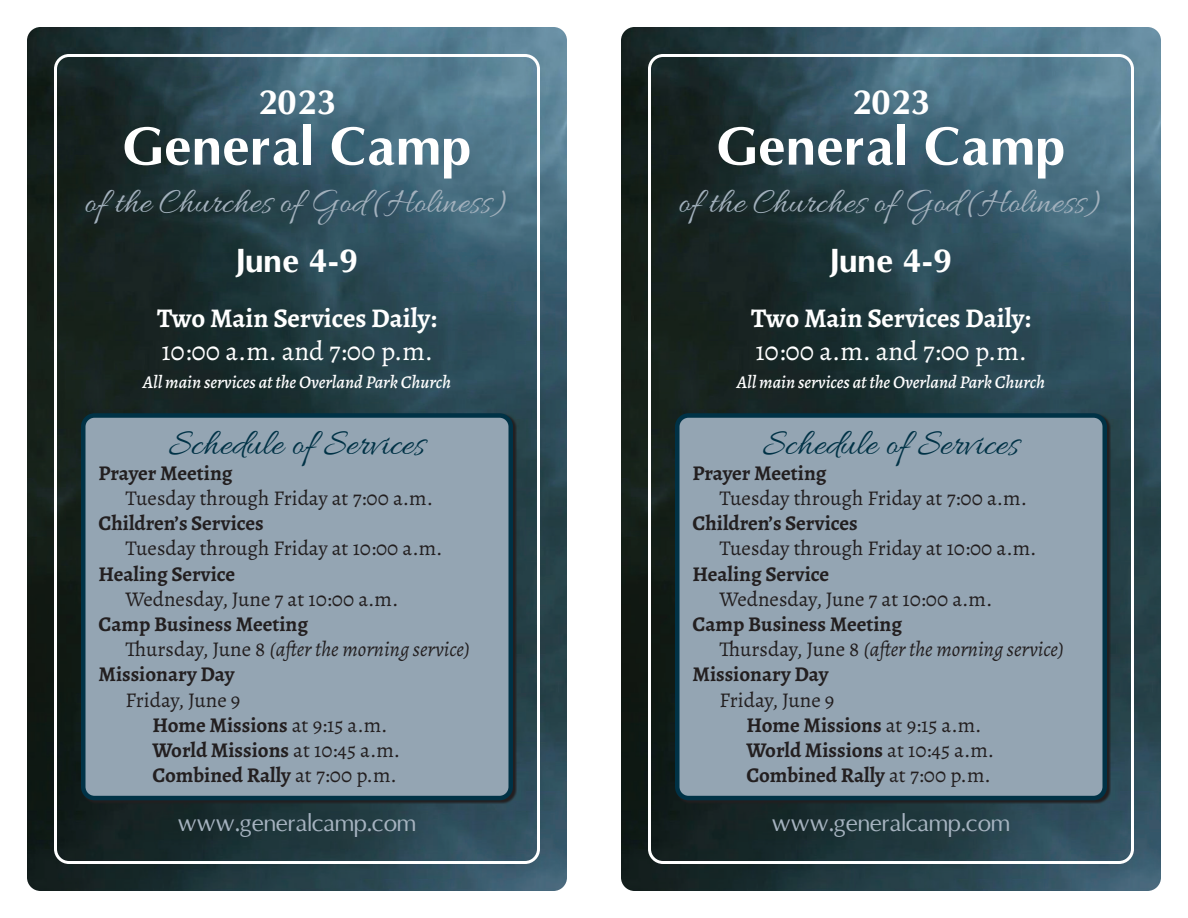
<style>
.page{position:relative;width:1188px;height:918px;background:#fff}
.page>*{position:absolute;margin:0;border:0;box-sizing:border-box;transform-origin:0 0}
.t1{font:700 51px "Omni";color:#fff}
.t2{font:37.5px "Allura";color:#003246}
.t3{font:36px "Allura";color:#a3b1bd}
.t4{font:700 33px "Omni";color:#fff}
.t5{font:700 31.5px "Omni";color:#fff}
.t6{font:700 27px "Alegreya";color:#fff}
.t7{font:27px "Alegreya";color:#fff}
.t8{font:22.5px "Omni";color:#a6b3c0}
.t9{font:21px/25.2px "Alegreya";color:#231f20}
.t10{font:700 21px "Alegreya";color:#231f20}
.t11{font:italic 21px "Alegreya";color:#231f20}
.t12{font:italic 500 18px "Alegreya";color:#fff}
.s1{font-style:normal}
.s2{font-weight:700}
</style>
<div class="page">
<img style="left:27px;top:27px;width:540px;height:864px">
<img style="left:621px;top:27px;width:540px;height:864px">
<div style="left:54px;top:54px;width:486px;height:810px;border:3px solid #fff;border-radius:14px"></div>
<div style="left:648px;top:54px;width:486px;height:810px;border:3px solid #fff;border-radius:14px"></div>
<div style="left:83px;top:416px;width:428px;height:382px;background:#94a5b3;border-radius:11px"></div>
<div style="left:81px;top:413px;width:432px;height:387px;border:4px solid #003246;border-radius:11px"></div>
<div style="left:677px;top:416px;width:428px;height:382px;background:#94a5b3;border-radius:11px"></div>
<div style="left:675px;top:413px;width:432px;height:387px;border:4px solid #003246;border-radius:11px"></div>
<h3 class="t4" style="left:258px;top:81px;width:80px">2023</h3>
<h1 class="t1" style="left:122px;top:114px;width:351px">General Camp</h1>
<h3 class="t3" style="left:84px;top:182px;width:427px">of the Churches of God (Holiness)</h3>
<h3 class="t5" style="left:236px;top:241px;width:123px">June 4-9</h3>
<p class="t6" style="left:157px;top:300px;width:281px">Two Main Services Daily:</p>
<p class="t7" style="left:161px;top:334px;width:273px">10:00 a.m. and 7:00 p.m.</p>
<p class="t12" style="left:143px;top:370px;width:310px">All main services at the Overland Park Church</p>
<h2 class="t2" style="left:169px;top:423px;width:258px">Schedule of Services</h2>
<p class="t10" style="left:98px;top:458px;width:136px">Prayer Meeting</p>
<p class="t9" style="left:125px;top:485px;width:309px">Tuesday through Friday at 7:00 a.m.</p>
<p class="t10" style="left:98px;top:509px;width:167px">Children’s Services</p>
<p class="t9" style="left:125px;top:536px;width:319px">Tuesday through Friday at 10:00 a.m.</p>
<p class="t10" style="left:98px;top:559px;width:138px">Healing Service</p>
<p class="t9" style="left:125px;top:586px;width:275px">Wednesday, June 7 at 10:00 a.m.</p>
<p class="t10" style="left:98px;top:609px;width:211px">Camp Business Meeting</p>
<p class="t11" style="left:125px;top:635px;width:346px"><span class="s1">Thursday, June 8</span> (after the morning service)</p>
<p class="t10" style="left:98px;top:660px;width:138px">Missionary Day</p>
<p class="t9" style="left:152px;top:687px;width:249px;text-indent:-27px">Friday, June 9<br><span class="s2">Home Missions</span> at 9:15 a.m.<br><span class="s2">World Missions</span> at 10:45 a.m.<br><span class="s2">Combined Rally</span> at 7:00 p.m.</p>
<p class="t8" style="left:178px;top:809px;width:240px">www.generalcamp.com</p>
<h3 class="t4" style="left:852px;top:81px;width:80px">2023</h3>
<h1 class="t1" style="left:716px;top:114px;width:351px">General Camp</h1>
<h3 class="t3" style="left:678px;top:182px;width:427px">of the Churches of God (Holiness)</h3>
<h3 class="t5" style="left:830px;top:241px;width:123px">June 4-9</h3>
<p class="t6" style="left:751px;top:300px;width:281px">Two Main Services Daily:</p>
<p class="t7" style="left:755px;top:334px;width:273px">10:00 a.m. and 7:00 p.m.</p>
<p class="t12" style="left:737px;top:370px;width:310px">All main services at the Overland Park Church</p>
<h2 class="t2" style="left:763px;top:423px;width:258px">Schedule of Services</h2>
<p class="t10" style="left:692px;top:458px;width:136px">Prayer Meeting</p>
<p class="t9" style="left:719px;top:485px;width:309px">Tuesday through Friday at 7:00 a.m.</p>
<p class="t10" style="left:692px;top:509px;width:167px">Children’s Services</p>
<p class="t9" style="left:719px;top:536px;width:319px">Tuesday through Friday at 10:00 a.m.</p>
<p class="t10" style="left:692px;top:559px;width:138px">Healing Service</p>
<p class="t9" style="left:719px;top:586px;width:275px">Wednesday, June 7 at 10:00 a.m.</p>
<p class="t10" style="left:692px;top:609px;width:211px">Camp Business Meeting</p>
<p class="t11" style="left:719px;top:635px;width:346px"><span class="s1">Thursday, June 8</span> (after the morning service)</p>
<p class="t10" style="left:692px;top:660px;width:138px">Missionary Day</p>
<p class="t9" style="left:746px;top:687px;width:249px;text-indent:-27px">Friday, June 9<br><span class="s2">Home Missions</span> at 9:15 a.m.<br><span class="s2">World Missions</span> at 10:45 a.m.<br><span class="s2">Combined Rally</span> at 7:00 p.m.</p>
<p class="t8" style="left:772px;top:809px;width:240px">www.generalcamp.com</p>
</div>
